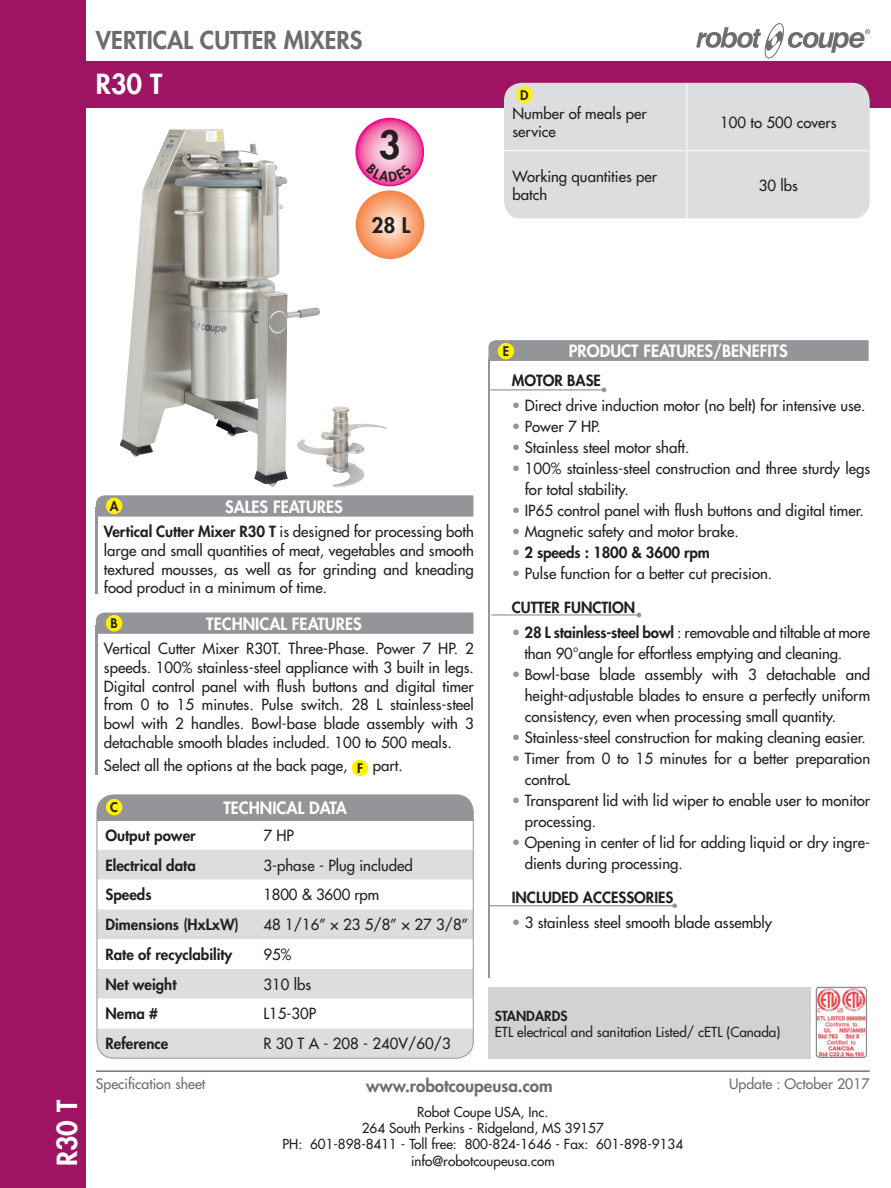
<style>
.page{position:relative;width:891px;height:1188px;background:#fff}
.page>*{position:absolute;margin:0;border:0;box-sizing:border-box;transform-origin:0 0}
.t1{font:800 37.95px "Futura";color:#231f20}
.t2{font:800 27px "Futura";color:#fff}
.t3{font:800 24px "Futura";color:#6c6d70}
.t4{font:800 20.85px "Futura";color:#231f20}
.t5{font:800 16.95px "Futura";color:#6c6d70}
.t6{font:800 16.5px "Futura";color:#fff}
.t7{font:15px/18.8px "Futura";color:#231f20}
.t8{font:800 15px "Futura";color:#231f20}
.t9{font:14.1px "Futura";color:#6c6d70}
.t10{font:13.5px/16.2px "Futura";color:#231f20;text-align:center}
.t11{font:800 13.5px "Futura";color:#231f20}
.t12{font:800 12.9px "Futura";color:#231f20}
.s1{color:#939598}
.s2{font-weight:400;color:#939598}
.s3{font-weight:800}
</style>
<div class="page">
<div style="left:0;top:0;width:85px;height:1188px;background:#9e1462"></div>
<div style="left:63px;top:61px;width:828px;height:46px;background:#9e1462"></div>
<svg style="left:696px;top:23px;width:174px;height:35px"></svg>
<div style="left:504px;top:83px;width:366px;height:136px;background:#dcdddf"></div>
<hr style="left:687px;top:83px;width:1px;height:68px;background:#fff">
<hr style="left:504px;top:151px;width:183px;height:1px;background:#fff">
<hr style="left:687px;top:151px;width:183px;height:1px;background:#fff">
<hr style="left:687px;top:151px;width:1px;height:68px;background:#fff">
<div style="left:516px;top:86px;width:17px;height:17px;background:#fff101;border-radius:50%"></div>
<div style="left:488px;top:340px;width:381px;height:21px;background:#939598"></div>
<div style="left:498px;top:343px;width:16px;height:16px;background:#fff101;border-radius:50%"></div>
<hr style="left:491px;top:614px;width:148px;height:2px;background:#939598">
<svg style="left:637px;top:613px;width:4px;height:4px"></svg>
<hr style="left:490px;top:905px;width:185px;height:1px;background:#939598">
<svg style="left:672px;top:903px;width:5px;height:5px"></svg>
<hr style="left:490px;top:389px;width:114px;height:2px;background:#939598">
<svg style="left:602px;top:388px;width:4px;height:4px"></svg>
<svg style="left:356px;top:118px;width:67px;height:68px;background:#f285ba"></svg>
<div style="left:355px;top:118px;width:69px;height:68px;border:1px solid #ed028c;border-radius:50%"></div>
<svg style="left:356px;top:190px;width:68px;height:69px;background:#f8ab7e"></svg>
<hr style="left:96px;top:508px;width:2px;height:86px;background:#939598">
<svg style="left:96px;top:495px;width:377px;height:22px;background:#96989b"></svg>
<div style="left:106px;top:498px;width:16px;height:16px;background:#fff101;border-radius:50%"></div>
<hr style="left:96px;top:625px;width:2px;height:150px;background:#939598">
<div style="left:352px;top:760px;width:16px;height:16px;background:#fff101;border-radius:50%"></div>
<div style="left:96px;top:613px;width:377px;height:21px;background:#939598"></div>
<div style="left:106px;top:615px;width:16px;height:16px;background:#fff101;border-radius:50%"></div>
<div style="left:97px;top:795px;width:376px;height:25px;background:#939598"></div>
<div style="left:97px;top:850px;width:376px;height:208px;background:#dcdddf"></div>
<svg style="left:99px;top:880px;width:373px;height:148px"></svg>
<div style="left:97px;top:795px;width:377px;height:264px;border:1px solid #939598;border-radius:17px"></div>
<div style="left:106px;top:799px;width:16px;height:16px;background:#fff101;border-radius:50%"></div>
<img style="left:322px;top:406px;width:66px;height:82px">
<img style="left:120px;top:129px;width:202px;height:358px">
<hr style="left:488px;top:359px;width:2px;height:619px;background:#939598">
<hr style="left:96px;top:1070px;width:774px;height:2px;background:#6c6d70">
<div style="left:488px;top:987px;width:323px;height:72px;background:#d1d2d4"></div>
<img style="left:815px;top:986px;width:52px;height:72px">
<svg style="left:366px;top:164px;width:46px;height:18px"></svg>
<h3 class="t3" style="left:96px;top:25px;width:268px">VERTICAL CUTTER MIXERS</h3>
<h2 class="t2" style="left:96px;top:67px;width:68px">R30 T</h2>
<h1 class="t1" style="left:379px;top:121px;width:23px">3</h1>
<h3 class="t4" style="left:372px;top:212px;width:40px">28 L</h3>
<p class="t12" style="left:520px;top:87px;width:10px">D</p>
<p class="t7" style="left:513px;top:105px;width:136px;line-height:18px">Number of meals per service</p>
<p class="t7" style="left:720px;top:113px;width:118px">100 to 500 covers</p>
<p class="t7" style="left:513px;top:167px;width:146px;line-height:18px">Working quantities per batch</p>
<p class="t7" style="left:759px;top:176px;width:41px">30 lbs</p>
<h2 class="t2" style="left:50px;top:1166px;width:68px;rotate:-90deg">R30 T</h2>
<p class="t12" style="left:503px;top:343px;width:8px">E</p>
<p class="t6" style="left:569px;top:341px;width:220px">PRODUCT FEATURES/BENEFITS</p>
<p class="t8" style="left:512px;top:371px;width:91px">MOTOR BASE</p>
<p class="t7" style="left:512px;top:397px;width:355px"><span class="s1">•</span> Direct drive induction motor (no belt) for intensive use.</p>
<p class="t7" style="left:512px;top:418px;width:91px"><span class="s1">•</span> Power 7 HP.</p>
<p class="t7" style="left:512px;top:439px;width:179px"><span class="s1">•</span> Stainless steel motor shaft.</p>
<p class="t7" style="left:525px;top:458px;width:347px;line-height:21px;text-indent:-13px"><span class="s1">•</span> 100% stainless-steel construction and three sturdy legs for total stability.</p>
<p class="t7" style="left:512px;top:502px;width:354px"><span class="s1">•</span> IP65 control panel with flush buttons and digital timer.</p>
<p class="t7" style="left:512px;top:523px;width:228px"><span class="s1">•</span> Magnetic safety and motor brake.</p>
<p class="t8" style="left:512px;top:543px;width:200px"><span class="s2">•</span> 2 speeds : 1800 &amp; 3600 rpm</p>
<p class="t7" style="left:512px;top:565px;width:262px"><span class="s1">•</span> Pulse function for a better cut precision.</p>
<p class="t8" style="left:512px;top:598px;width:125px">CUTTER FUNCTION</p>
<p class="t7" style="left:525px;top:622px;width:347px;line-height:21px;text-indent:-13px"><span class="s1">•</span> <span class="s3">28 L stainless-steel bowl</span> : removable and tiltable at more than 90°angle for effortless emptying and cleaning.</p>
<p class="t7" style="left:525px;top:664px;width:347px;line-height:21px;text-align:justify;text-indent:-13px"><span class="s1">•</span> Bowl-base blade assembly with 3 detachable and height-adjustable blades to ensure a perfectly uniform consistency, even when processing small quantity.</p>
<p class="t7" style="left:512px;top:729px;width:355px"><span class="s1">•</span> Stainless-steel construction for making cleaning easier.</p>
<p class="t7" style="left:525px;top:748px;width:347px;line-height:21px;text-indent:-13px"><span class="s1">•</span> Timer from 0 to 15 minutes for a better preparation controL</p>
<p class="t7" style="left:525px;top:790px;width:347px;line-height:21px;text-indent:-13px"><span class="s1">•</span> Transparent lid with lid wiper to enable user to monitor processing.</p>
<p class="t7" style="left:525px;top:832px;width:347px;line-height:21px;text-indent:-13px"><span class="s1">•</span> Opening in center of lid for adding liquid or dry ingre&shy;dients during processing.</p>
<p class="t8" style="left:512px;top:888px;width:163px">INCLUDED ACCESSORIES</p>
<p class="t7" style="left:512px;top:914px;width:262px"><span class="s1">•</span> 3 stainless steel smooth blade assembly</p>
<p class="t12" style="left:110px;top:498px;width:10px">A</p>
<p class="t6" style="left:225px;top:496px;width:119px">SALES FEATURES</p>
<p class="t7" style="left:104px;top:522px;width:371px;text-align:justify"><span class="s3">Vertical Cutter Mixer R30 T</span> is designed for processing both large and small quantities of meat, vegetables and smooth textured mousses, as well as for grinding and kneading food product in a minimum of time.</p>
<p class="t12" style="left:111px;top:615px;width:9px">B</p>
<p class="t6" style="left:206px;top:613px;width:157px">TECHNICAL FEATURES</p>
<p class="t7" style="left:104px;top:639px;width:371px;text-align:justify">Vertical Cutter Mixer R30T. Three-Phase. Power 7 HP. 2 speeds. 100% stainless-steel appliance with 3 built in legs.<br>Digital control panel with flush buttons and digital timer from 0 to 15 minutes. Pulse switch. 28 L stainless-steel bowl with 2 handles. Bowl-base blade assembly with 3 detachable smooth blades included. 100 to 500 meals.</p>
<p class="t7" style="left:104px;top:756px;width:300px">Select all the options at the back page, <sub>F</sub> part.</p>
<p class="t6" style="left:223px;top:798px;width:125px">TECHNICAL DATA</p>
<p class="t12" style="left:110px;top:799px;width:9px">C</p>
<p class="t8" style="left:105px;top:826px;width:92px">Output power</p>
<p class="t7" style="left:263px;top:826px;width:32px">7 HP</p>
<p class="t8" style="left:105px;top:856px;width:92px">Electrical data</p>
<p class="t7" style="left:263px;top:856px;width:151px">3-phase - Plug included</p>
<p class="t8" style="left:105px;top:885px;width:48px">Speeds</p>
<p class="t7" style="left:263px;top:886px;width:117px">1800 &amp; 3600 rpm</p>
<p class="t8" style="left:105px;top:915px;width:135px">Dimensions (HxLxW)</p>
<p class="t7" style="left:263px;top:915px;width:206px">48 1/16” × 23 5/8” × 27 3/8”</p>
<p class="t8" style="left:105px;top:945px;width:128px">Rate of recyclability</p>
<p class="t7" style="left:263px;top:945px;width:29px">95%</p>
<p class="t8" style="left:105px;top:975px;width:73px">Net weight</p>
<p class="t7" style="left:263px;top:975px;width:49px">310 lbs</p>
<p class="t8" style="left:105px;top:1004px;width:54px">Nema #</p>
<p class="t7" style="left:263px;top:1005px;width:54px">L15-30P</p>
<p class="t8" style="left:105px;top:1034px;width:64px">Reference</p>
<p class="t7" style="left:263px;top:1034px;width:189px">R 30 T A - 208 - 240V/60/3</p>
<p class="t11" style="left:495px;top:1008px;width:74px">STANDARDS</p>
<p class="t10" style="left:495px;top:1024px;width:287px">ETL electrical and sanitation Listed/ cETL (Canada)</p>
<p class="t5" style="left:366px;top:1075px;width:188px">www.robotcoupeusa.com</p>
<p class="t10" style="left:283px;top:1104px;width:402px">Robot Coupe USA, Inc.<br>264 South Perkins - Ridgeland, MS 39157<br>PH: 601-898-8411 - Toll free: 800-824-1646 - Fax: 601-898-9134 info@robotcoupeusa.com</p>
<p class="t9" style="left:96px;top:1075px;width:111px">Specification sheet</p>
<p class="t9" style="left:729px;top:1075px;width:142px">Update : October 2017</p>
</div>
